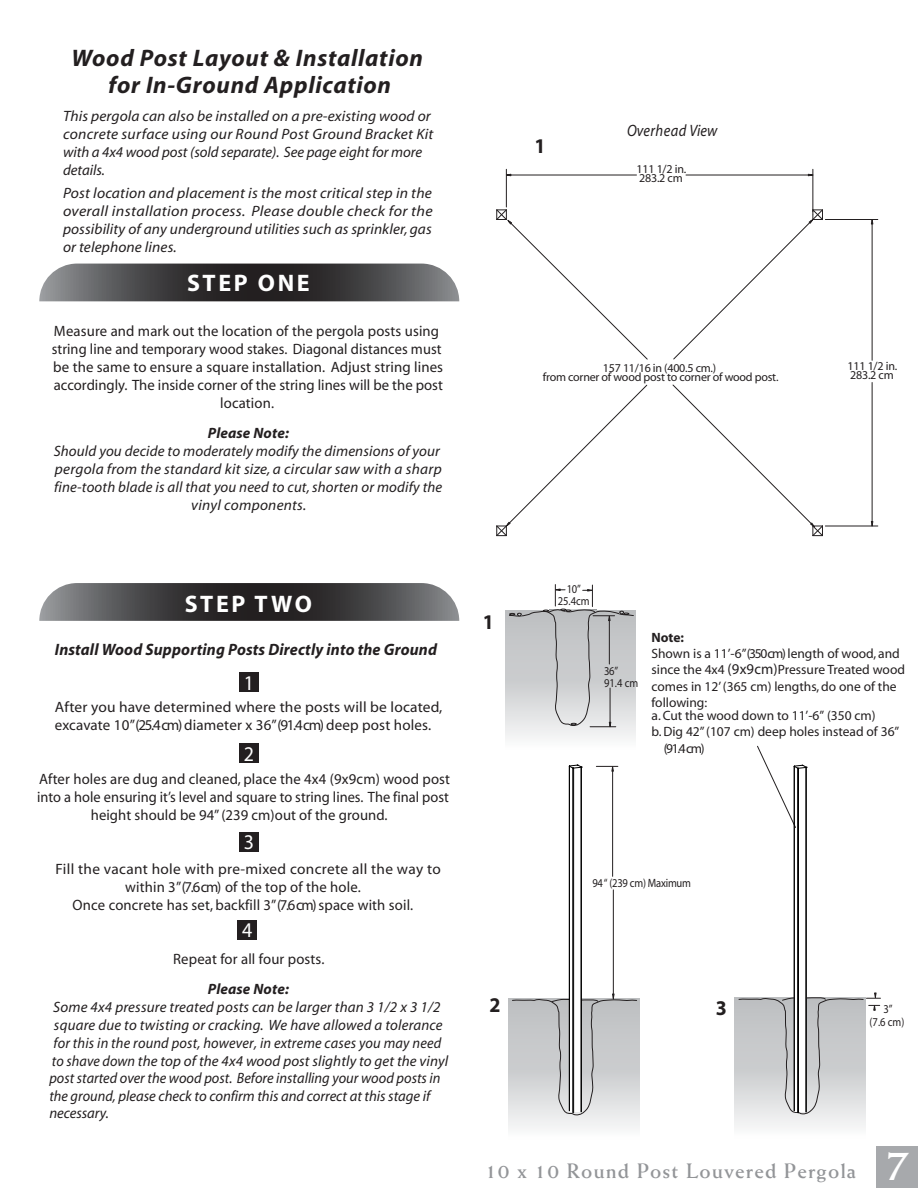
<style>
.page{position:relative;width:918px;height:1188px;background:#fff}
.page>*{position:absolute;margin:0;border:0;box-sizing:border-box;transform-origin:0 0}
.t1{font:italic 700 24px/27px "Myriad";letter-spacing:.03em;color:#231f20;text-align:center}
.t2{font:700 24px "Myriad";letter-spacing:.11em;color:#fff}
.t3{font:700 21px "Weiss Std";letter-spacing:.05em;color:#939598}
.t4{font:700 21px "Myriad";color:#231f20;scale:.95 1}
.t5{font:21px "Myriad";color:#fff;scale:.95 1}
.t6{font:italic 700 16.5px "Myriad";letter-spacing:.01em;color:#231f20}
.t7{font:italic 16.5px "Myriad";letter-spacing:.015em;color:#231f20;scale:.88 1}
.t8{font:15px/18px "Myriad";letter-spacing:.01em;color:#231f20;text-align:center}
.t9{font:italic 15px/18px "Myriad";letter-spacing:.005em;color:#231f20;text-align:center}
.t10{font:italic 15px/18px "Myriad";letter-spacing:.005em;color:#231f20;text-align:justify;scale:1.04 1}
.t11{font:italic 15px "Myriad";letter-spacing:.005em;color:#231f20;scale:.95 1}
.t12{font:italic 15px "Myriad";letter-spacing:.005em;color:#231f20;scale:.96 1}
.t13{font:italic 700 15px "Myriad";letter-spacing:.01em;color:#231f20}
.t14{font:13.5px/16.2px "Myriad";color:#231f20}
.t15{font:700 13.5px "Myriad";color:#231f20}
.t16{font:12px/9px "Myriad";letter-spacing:-.02em;color:#231f20}
.t17{font:12px/12.6px "Myriad";letter-spacing:-.02em;color:#231f20;text-align:center;scale:.88 1}
.s1{font-size:15px}
.s2{font-size:46.5px;color:#fff}
</style>
<div class="page">
<svg style="left:39px;top:264px;width:420px;height:37px;background:#4e4d4f"></svg>
<hr style="left:506px;top:169px;width:1px;height:38px;background:#231f20">
<hr style="left:813px;top:169px;width:1px;height:43px;background:#231f20">
<hr style="left:511px;top:175px;width:126px;height:1px;background:#231f20">
<hr style="left:686px;top:175px;width:122px;height:1px;background:#231f20">
<svg style="left:505px;top:173px;width:7px;height:4px"></svg>
<svg style="left:807px;top:173px;width:7px;height:4px"></svg>
<hr style="left:825px;top:219px;width:53px;height:1px;background:#231f20">
<hr style="left:825px;top:526px;width:53px;height:1px;background:#231f20">
<hr style="left:872px;top:224px;width:1px;height:136px;background:#231f20">
<hr style="left:872px;top:382px;width:1px;height:139px;background:#231f20">
<svg style="left:870px;top:220px;width:4px;height:5px"></svg>
<svg style="left:870px;top:521px;width:4px;height:6px"></svg>
<svg style="left:496px;top:384px;width:152px;height:153px"></svg>
<svg style="left:673px;top:209px;width:150px;height:151px"></svg>
<div style="left:876px;top:1146px;width:42px;height:42px;background:#a7a9ac"></div>
<svg style="left:672px;top:384px;width:151px;height:153px"></svg>
<svg style="left:496px;top:209px;width:152px;height:151px"></svg>
<div style="left:735px;top:998px;width:131px;height:140px;background:linear-gradient(to bottom,#b5b7ba,#f2f3f3)"></div>
<div style="left:508px;top:999px;width:131px;height:140px;background:linear-gradient(to bottom,#b5b7ba,#f2f3f3)"></div>
<div style="left:239px;top:673px;width:20px;height:19px;background:#231f20"></div>
<div style="left:239px;top:744px;width:20px;height:19px;background:#231f20"></div>
<div style="left:239px;top:832px;width:20px;height:20px;background:#231f20"></div>
<svg style="left:39px;top:583px;width:420px;height:38px;background:#4f4e50"></svg>
<div style="left:238px;top:920px;width:19px;height:20px;background:#231f20"></div>
<div style="left:505px;top:610px;width:131px;height:140px;background:linear-gradient(to bottom,#b5b7ba,#f3f3f4)"></div>
<svg style="left:509px;top:585px;width:125px;height:146px"></svg>
<hr style="left:613px;top:890px;width:1px;height:109px;background:#231f20">
<svg style="left:512px;top:993px;width:125px;height:123px;background:#cacbcd"></svg>
<hr style="left:612px;top:771px;width:1px;height:105px;background:#231f20">
<svg style="left:596px;top:765px;width:22px;height:7px"></svg>
<svg style="left:569px;top:764px;width:13px;height:5px"></svg>
<div style="left:569px;top:991px;width:12px;height:121px;background:#fff"></div>
<hr style="left:572px;top:768px;width:1px;height:345px;background:#010101">
<hr style="left:573px;top:768px;width:1px;height:345px;background:#010101">
<hr style="left:569px;top:766px;width:1px;height:345px;background:#010101">
<hr style="left:581px;top:767px;width:1px;height:345px;background:#010101">
<hr style="left:797px;top:768px;width:1px;height:345px;background:#010101">
<hr style="left:798px;top:768px;width:1px;height:345px;background:#010101">
<hr style="left:794px;top:766px;width:1px;height:345px;background:#010101">
<hr style="left:806px;top:767px;width:1px;height:345px;background:#010101">
<svg style="left:738px;top:992px;width:142px;height:123px"></svg>
<svg style="left:757px;top:745px;width:50px;height:83px"></svg>
<h1 class="t1" style="left:71px;top:45px;width:353px">Wood Post Layout &amp; Installation for In-Ground Application</h1>
<p class="t9" style="left:63px;top:108px;width:372px;text-align:left">This pergola can also be installed on a pre-existing wood or concrete surface using our Round Post Ground Bracket Kit with a 4x4 wood post (sold separate). See page eight for more details.</p>
<p class="t10" style="left:63px;top:185px;width:357px">Post location and placement is the most critical step in the overall installation process. Please double check for the possibility of any underground utilities such as sprinkler, gas or telephone lines.</p>
<h1 class="t2" style="left:187px;top:271px;width:124px">STEP ONE</h1>
<p class="t8" style="left:52px;top:323px;width:393px">Measure and mark out the location of the pergola posts using string line and temporary wood stakes. Diagonal distances must be the same to ensure a square installation. Adjust string lines accordingly. The inside corner of the string lines will be the post location.</p>
<p class="t13" style="left:208px;top:425px;width:83px">Please Note:</p>
<p class="t9" style="left:54px;top:443px;width:390px">Should you decide to moderately modify the dimensions of your pergola from the standard kit size, a circular saw with a sharp fine-tooth blade is all that you need to cut, shorten or modify the vinyl components.</p>
<h1 class="t2" style="left:185px;top:592px;width:129px">STEP TWO</h1>
<p class="t6" style="left:55px;top:641px;width:384px">Install Wood Supporting Posts Directly into the Ground</p>
<h2 class="t5" style="left:244px;top:672px;width:12px">1</h2>
<p class="t8" style="left:55px;top:698px;width:389px;text-align:left">After you have determined where the posts will be located, excavate 10” (25.4 cm) diameter x 36” (91.4 cm) deep post holes.</p>
<h2 class="t5" style="left:244px;top:743px;width:12px">2</h2>
<p class="t8" style="left:37px;top:770px;width:414px">After holes are dug and cleaned, place the 4x4 (9x9cm) wood post into a hole ensuring it’s level and square to string lines. The final post height should be 94” (239 cm)out of the ground.</p>
<h2 class="t5" style="left:244px;top:832px;width:12px">3</h2>
<p class="t8" style="left:55px;top:860px;width:387px">Fill the vacant hole with pre-mixed concrete all the way to</p>
<p class="t8" style="left:125px;top:878px;width:237px">within 3” (7.6 cm) of the top of the hole.</p>
<p class="t8" style="left:73px;top:896px;width:342px">Once concrete has set, backfill 3” (7.6 cm) space with soil.</p>
<h2 class="t5" style="left:242px;top:920px;width:12px">4</h2>
<p class="t8" style="left:173px;top:950px;width:153px">Repeat for all four posts.</p>
<p class="t13" style="left:208px;top:981px;width:83px">Please Note:</p>
<p class="t9" style="left:53px;top:998px;width:389px">Some 4x4 pressure treated posts can be larger than 3 1/2 x 3 1/2</p>
<p class="t9" style="left:54px;top:1016px;width:390px">square due to twisting or cracking. We have allowed a tolerance</p>
<p class="t12" style="left:54px;top:1035px;width:405px">for this in the round post, however, in extreme cases you may need</p>
<p class="t11" style="left:52px;top:1053px;width:419px">to shave down the top of the 4x4 wood post slightly to get the vinyl</p>
<p class="t11" style="left:49px;top:1071px;width:413px">post started over the wood post. Before installing your wood posts in</p>
<p class="t11" style="left:49px;top:1088px;width:403px">the ground, please check to confirm this and correct at this stage if</p>
<p class="t9" style="left:49px;top:1105px;width:61px">necessary.</p>
<h2 class="t4" style="left:534px;top:135px;width:13px">1</h2>
<p class="t7" style="left:627px;top:122px;width:104px">Overhead View</p>
<p class="t16" style="left:637px;top:165px;width:51px">111 1/2 in.<br>283.2 cm</p>
<p class="t16" style="left:543px;top:364px;width:237px;text-align:center">157 11/16 in (400.5 cm.)<br>from corner of wood post to corner of wood post.</p>
<p class="t16" style="left:848px;top:362px;width:51px">111 1/2 in.<br>283.2 cm</p>
<h2 class="t4" style="left:483px;top:611px;width:13px">1</h2>
<p class="t17" style="left:558px;top:583px;width:38px">10”<br>25.4cm</p>
<p class="t17" style="left:604px;top:665px;width:40px;text-align:left">36”<br>91.4 cm</p>
<p class="t15" style="left:652px;top:631px;width:34px">Note:</p>
<p class="t14" style="left:651px;top:646px;width:255px">Shown is a 11’-6” (350 cm) length of wood, and since the 4x4 <span class="s1">(9x9cm)</span>Pressure Treated wood comes in 12’ (365 cm) lengths, do one of the following:</p>
<p class="t14" style="left:651px;top:708px;width:226px">a. Cut the wood down to 11’-6” (350 cm)</p>
<p class="t14" style="left:651px;top:724px;width:249px">b. Dig 42” (107 cm) deep holes instead of 36”</p>
<p class="t14" style="left:664px;top:741px;width:42px">(91.4 cm)</p>
<p class="t17" style="left:592px;top:877px;width:114px">94“ (239 cm) Maximum</p>
<h2 class="t4" style="left:489px;top:994px;width:13px">2</h2>
<p class="t17" style="left:870px;top:1003px;width:41px">3”<br>(7.6 cm)</p>
<h2 class="t4" style="left:716px;top:997px;width:13px">3</h2>
<h2 class="t3" style="left:485px;top:1158px;width:426px">10 x 10 Round Post Louvered Pergola <span class="s2">7</span></h2>
</div>
